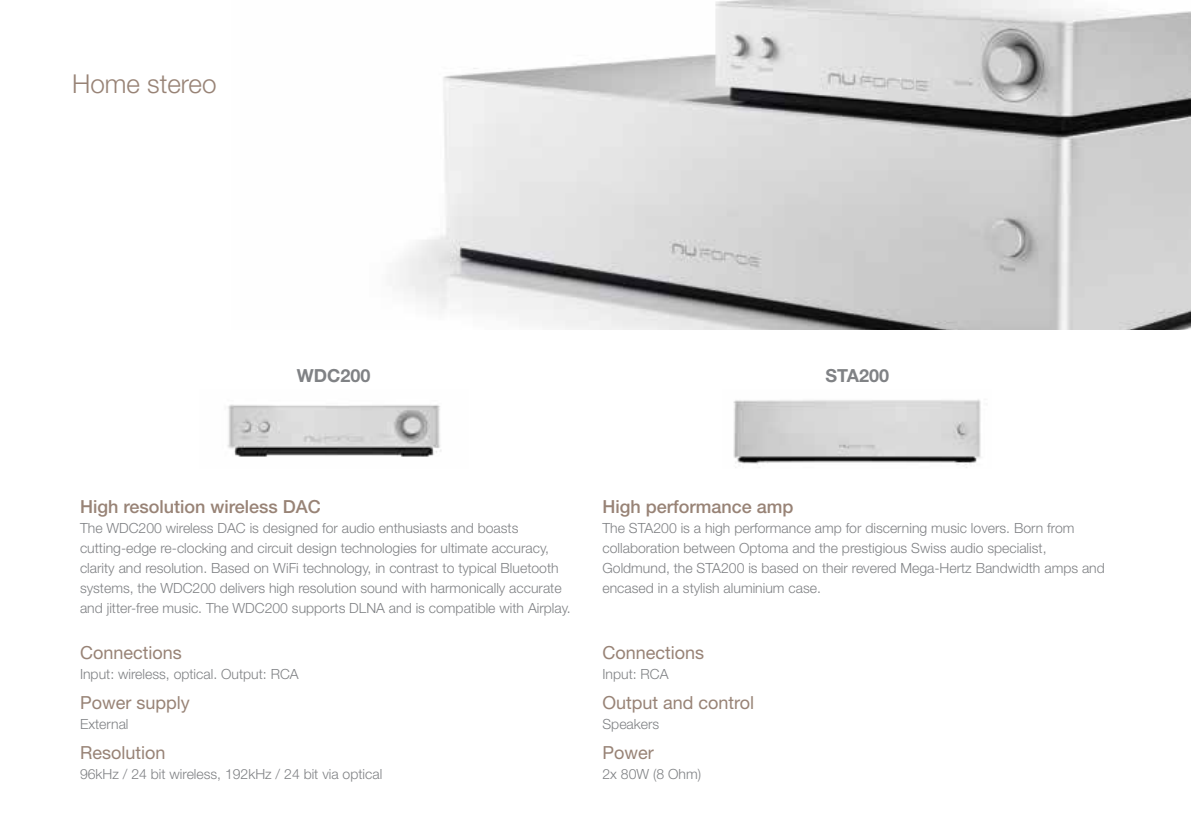
<style>
.page{position:relative;width:1191px;height:840px;background:#fff}
.page>*{position:absolute;margin:0;border:0;box-sizing:border-box;transform-origin:0 0}
.t1{font:300 26px "Helvetica Neue";color:#988376}
.t2{font:18px "Helvetica Neue";color:#988376}
.t3{font:500 18px "Helvetica Neue";color:#988376}
.t4{font:700 18px "Helvetica Neue";color:#808285}
.t5{font:300 14px/20px "Helvetica Neue";color:#808285}
</style>
<div class="page">
<img style="left:399px;top:0;width:792px;height:329px">
<img style="left:227px;top:404px;width:214px;height:53px">
<img style="left:733px;top:399px;width:248px;height:69px">
<h1 class="t1" style="left:72px;top:67px;width:146px">Home stereo</h1>
<p class="t4" style="left:297px;top:364px;width:75px">WDC200</p>
<p class="t4" style="left:825px;top:364px;width:65px">STA200</p>
<p class="t3" style="left:80px;top:495px;width:242px">High resolution wireless DAC</p>
<p class="t5" style="left:80px;top:517px;width:492px">The WDC200 wireless DAC is designed for audio enthusiasts and boasts cutting-edge re-clocking and circuit design technologies for ultimate accuracy, clarity and resolution. Based on WiFi technology, in contrast to typical Bluetooth systems, the WDC200 delivers high resolution sound with harmonically accurate and jitter-free music. The WDC200 supports DLNA and is compatible with Airplay.</p>
<p class="t3" style="left:602px;top:495px;width:193px">High performance amp</p>
<p class="t5" style="left:602px;top:517px;width:504px">The STA200 is a high performance amp for discerning music lovers. Born from collaboration between Optoma and the prestigious Swiss audio specialist, Goldmund, the STA200 is based on their revered Mega-Hertz Bandwidth amps and encased in a stylish aluminium case.</p>
<p class="t2" style="left:80px;top:641px;width:103px">Connections</p>
<p class="t5" style="left:80px;top:663px;width:220px">Input: wireless, optical. Output: RCA</p>
<p class="t2" style="left:602px;top:641px;width:103px">Connections</p>
<p class="t5" style="left:602px;top:663px;width:68px">Input: RCA</p>
<p class="t2" style="left:80px;top:691px;width:111px">Power supply</p>
<p class="t5" style="left:80px;top:713px;width:50px">External</p>
<p class="t2" style="left:602px;top:691px;width:153px">Output and control</p>
<p class="t5" style="left:602px;top:713px;width:58px">Speakers</p>
<p class="t2" style="left:80px;top:741px;width:87px">Resolution</p>
<p class="t5" style="left:80px;top:763px;width:304px">96kHz / 24 bit wireless, 192kHz / 24 bit via optical</p>
<p class="t2" style="left:602px;top:741px;width:53px">Power</p>
<p class="t5" style="left:602px;top:763px;width:100px">2x 80W (8 Ohm)</p>
</div>
